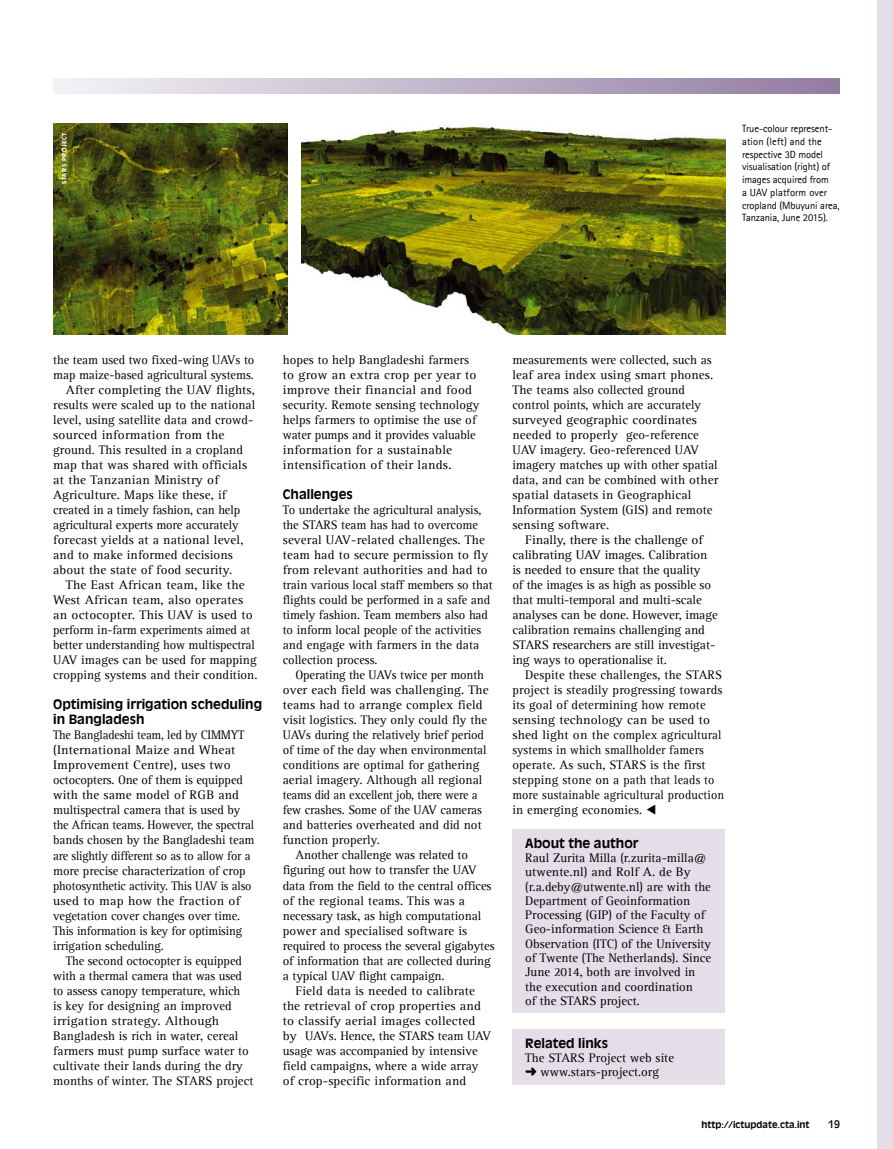
<style>
.page{position:relative;width:893px;height:1149px;background:#fff}
.page>*{position:absolute;margin:0;border:0;box-sizing:border-box;transform-origin:0 0}
.t1{font:12.75px/15px "Agfa Rotis Serif";color:#000}
.t2{font:12.75px/15px "Agfa Rotis Serif";color:#000;scale:.95 1}
.t3{font:12.75px/15px "Agfa Rotis Serif";color:#000;scale:1.06 1}
.t4{font:12.75px "Agfa Rotis Serif";color:#000;scale:1.05 1}
.t5{font:700 12.75px/15px "Antique Olive LT";color:#000}
.t6{font:10.5px/12.8px "Agfa Rotis Sans Serif";letter-spacing:-.01em;color:#000}
.t7{font:10.5px "Antique Olive LT";color:#000}
.t8{font:700 9px "Antique Olive LT";color:#000}
.t9{font:700 6px "Antique Olive LT";letter-spacing:.09em;color:#fff}
</style>
<div class="page">
<div style="left:878px;top:0;width:15px;height:1148px;background:#e3dee8"></div>
<svg style="left:53px;top:79px;width:787px;height:15px;background:#c2b6ca"></svg>
<img style="left:53px;top:124px;width:234px;height:210px">
<img style="left:301px;top:125px;width:424px;height:209px">
<div style="left:512px;top:829px;width:213px;height:183px;background:#e3dee8"></div>
<div style="left:512px;top:1028px;width:213px;height:56px;background:#e3dee8"></div>
<p class="t9" style="left:61px;top:184px;width:53px;rotate:-90deg">STARS PROJECT</p>
<p class="t6" style="left:742px;top:122px;width:99px">True-colour represent&shy;ation (left) and the respective 3D model visualisation (right) of images acquired from<br>a UAV platform over cropland (Mbuyuni area,<br>Tanzania, June 2015).</p>
<p class="t1" style="left:53px;top:352px;width:203px">the team used two fixed-wing UAVs to</p>
<p class="t1" style="left:53px;top:367px;width:202px">map maize-based agricultural systems.</p>
<p class="t1" style="left:66px;top:382px;width:191px">After completing the UAV flights,</p>
<p class="t1" style="left:53px;top:397px;width:204px">results were scaled up to the national</p>
<p class="t1" style="left:53px;top:412px;width:202px">level, using satellite data and crowd-</p>
<p class="t4" style="left:53px;top:427px;width:165px">sourced information from the</p>
<p class="t1" style="left:53px;top:442px;width:191px">ground. This resulted in a cropland</p>
<p class="t1" style="left:53px;top:457px;width:196px">map that was shared with officials</p>
<p class="t4" style="left:53px;top:472px;width:159px">at the Tanzanian Ministry of</p>
<p class="t1" style="left:53px;top:487px;width:175px">Agriculture. Maps like these, if</p>
<p class="t1" style="left:53px;top:502px;width:189px">created in a timely fashion, can help</p>
<p class="t1" style="left:53px;top:517px;width:187px">agricultural experts more accurately</p>
<p class="t1" style="left:53px;top:532px;width:192px">forecast yields at a national level,</p>
<p class="t1" style="left:53px;top:547px;width:181px">and to make informed decisions</p>
<p class="t1" style="left:53px;top:562px;width:181px">about the state of food security.</p>
<p class="t4" style="left:66px;top:577px;width:172px">The East African team, like the</p>
<p class="t4" style="left:53px;top:592px;width:183px">West African team, also operates</p>
<p class="t4" style="left:53px;top:607px;width:192px">an octocopter. This UAV is used to</p>
<p class="t1" style="left:53px;top:622px;width:199px">perform in-farm experiments aimed at</p>
<p class="t1" style="left:53px;top:637px;width:203px">better understanding how multispectral</p>
<p class="t1" style="left:53px;top:652px;width:205px">UAV images can be used for mapping</p>
<p class="t1" style="left:53px;top:667px;width:206px">cropping systems and their condition.</p>
<p class="t5" style="left:53px;top:697px;width:211px">Optimising irrigation scheduling in Bangladesh</p>
<p class="t2" style="left:53px;top:727px;width:214px">The Bangladeshi team, led by CIMMYT (International Maize and Wheat Improvement Centre), uses two octocopters. One of them is equipped with the same model of RGB and multispectral camera that is used by the African teams. However, the spectral bands chosen by the Bangladeshi team are slightly different so as to allow for a more precise characterization of crop photosynthetic activity. This UAV is also used to map how the fraction of vegetation cover changes over time.<br>This information is key for optimising irrigation scheduling.</p>
<p class="t1" style="left:53px;top:952px;width:202px;text-indent:13px">The second octocopter is equipped with a thermal camera that was used to assess canopy temperature, which<br>is key for designing an improved irrigation strategy. Although Bangladesh is rich in water, cereal farmers must pump surface water to cultivate their lands during the dry months of winter. The STARS project</p>
<p class="t1" style="left:283px;top:352px;width:198px">hopes to help Bangladeshi farmers to grow an extra crop per year to improve their financial and food security. Remote sensing technology helps farmers to optimise the use of water pumps and it provides valuable information for a sustainable intensification of their lands.</p>
<p class="t5" style="left:283px;top:487px;width:72px">Challenges</p>
<p class="t1" style="left:283px;top:502px;width:211px">To undertake the agricultural analysis, the STARS team has had to overcome several UAV-related challenges. The team had to secure permission to fly from relevant authorities and had to train various local staff members so that flights could be performed in a safe and timely fashion. Team members also had to inform local people of the activities and engage with farmers in the data collection process.</p>
<p class="t1" style="left:296px;top:667px;width:190px">Operating the UAVs twice per month</p>
<p class="t1" style="left:283px;top:682px;width:207px">over each field was challenging. The</p>
<p class="t1" style="left:283px;top:697px;width:201px">teams had to arrange complex field</p>
<p class="t1" style="left:283px;top:712px;width:206px">visit logistics. They only could fly the</p>
<p class="t1" style="left:283px;top:727px;width:203px">UAVs during the relatively brief period</p>
<p class="t1" style="left:283px;top:742px;width:205px">of time of the day when environmental</p>
<p class="t1" style="left:283px;top:757px;width:198px">conditions are optimal for gathering</p>
<p class="t1" style="left:283px;top:772px;width:201px">aerial imagery. Although all regional</p>
<p class="t2" style="left:283px;top:787px;width:207px">teams did an excellent job, there were a</p>
<p class="t1" style="left:283px;top:802px;width:201px">few crashes. Some of the UAV cameras</p>
<p class="t1" style="left:283px;top:817px;width:200px">and batteries overheated and did not</p>
<p class="t1" style="left:283px;top:832px;width:99px">function properly.</p>
<p class="t1" style="left:296px;top:847px;width:174px">Another challenge was related to</p>
<p class="t1" style="left:283px;top:862px;width:195px">figuring out how to transfer the UAV</p>
<p class="t1" style="left:283px;top:877px;width:210px">data from the field to the central offices</p>
<p class="t1" style="left:283px;top:892px;width:184px">of the regional teams. This was a</p>
<p class="t1" style="left:283px;top:907px;width:200px">necessary task, as high computational</p>
<p class="t1" style="left:283px;top:922px;width:186px">power and specialised software is</p>
<p class="t1" style="left:283px;top:937px;width:213px">required to process the several gigabytes</p>
<p class="t1" style="left:283px;top:952px;width:210px">of information that are collected during</p>
<p class="t1" style="left:283px;top:967px;width:163px">a typical UAV flight campaign.</p>
<p class="t1" style="left:296px;top:982px;width:181px">Field data is needed to calibrate</p>
<p class="t1" style="left:283px;top:997px;width:200px">the retrieval of crop properties and</p>
<p class="t4" style="left:283px;top:1012px;width:185px">to classify aerial images collected</p>
<p class="t4" style="left:283px;top:1027px;width:200px">by UAVs. Hence, the STARS team UAV</p>
<p class="t1" style="left:283px;top:1042px;width:197px">usage was accompanied by intensive</p>
<p class="t1" style="left:283px;top:1057px;width:197px">field campaigns, where a wide array</p>
<p class="t1" style="left:283px;top:1072px;width:185px">of crop-specific information and</p>
<p class="t1" style="left:512px;top:352px;width:207px">measurements were collected, such as leaf area index using smart phones.<br>The teams also collected ground control points, which are accurately surveyed geographic coordinates needed to properly geo-reference UAV imagery. Geo-referenced UAV imagery matches up with other spatial data, and can be combined with other spatial datasets in Geographical Information System (GIS) and remote sensing software.</p>
<p class="t3" style="left:512px;top:532px;width:195px;text-indent:13px">Finally, there is the challenge of calibrating UAV images. Calibration is needed to ensure that the quality<br>of the images is as high as possible so that multi-temporal and multi-scale analyses can be done. However, image calibration remains challenging and STARS researchers are still investigat&shy;ing ways to operationalise it.</p>
<p class="t1" style="left:512px;top:667px;width:213px;text-indent:13px">Despite these challenges, the STARS project is steadily progressing towards its goal of determining how remote sensing technology can be used to shed light on the complex agricultural systems in which smallholder famers operate. As such, STARS is the first stepping stone on a path that leads to more sustainable agricultural production in emerging economies. ◀</p>
<p class="t5" style="left:525px;top:835px;width:115px">About the author</p>
<p class="t1" style="left:525px;top:850px;width:188px;line-height:14.2px">Raul Zurita Milla (r.zurita-milla@ utwente.nl) and Rolf A. de By (r.a.deby@utwente.nl) are with the<br>Department of Geoinformation<br>Processing (GIP) of the Faculty of<br>Geo-information Science &amp; Earth<br>Observation (ITC) of the University of Twente (The Netherlands). Since<br>June 2014, both are involved in the execution and coordination<br>of the STARS project.</p>
<p class="t5" style="left:525px;top:1035px;width:84px">Related links</p>
<p class="t1" style="left:525px;top:1050px;width:150px;line-height:14.2px">The STARS Project web site ➜ www.stars-project.org</p>
<p class="t8" style="left:702px;top:1118px;width:110px">http://ictupdate.cta.int</p>
<p class="t7" style="left:828px;top:1117px;width:13px">19</p>
</div>
